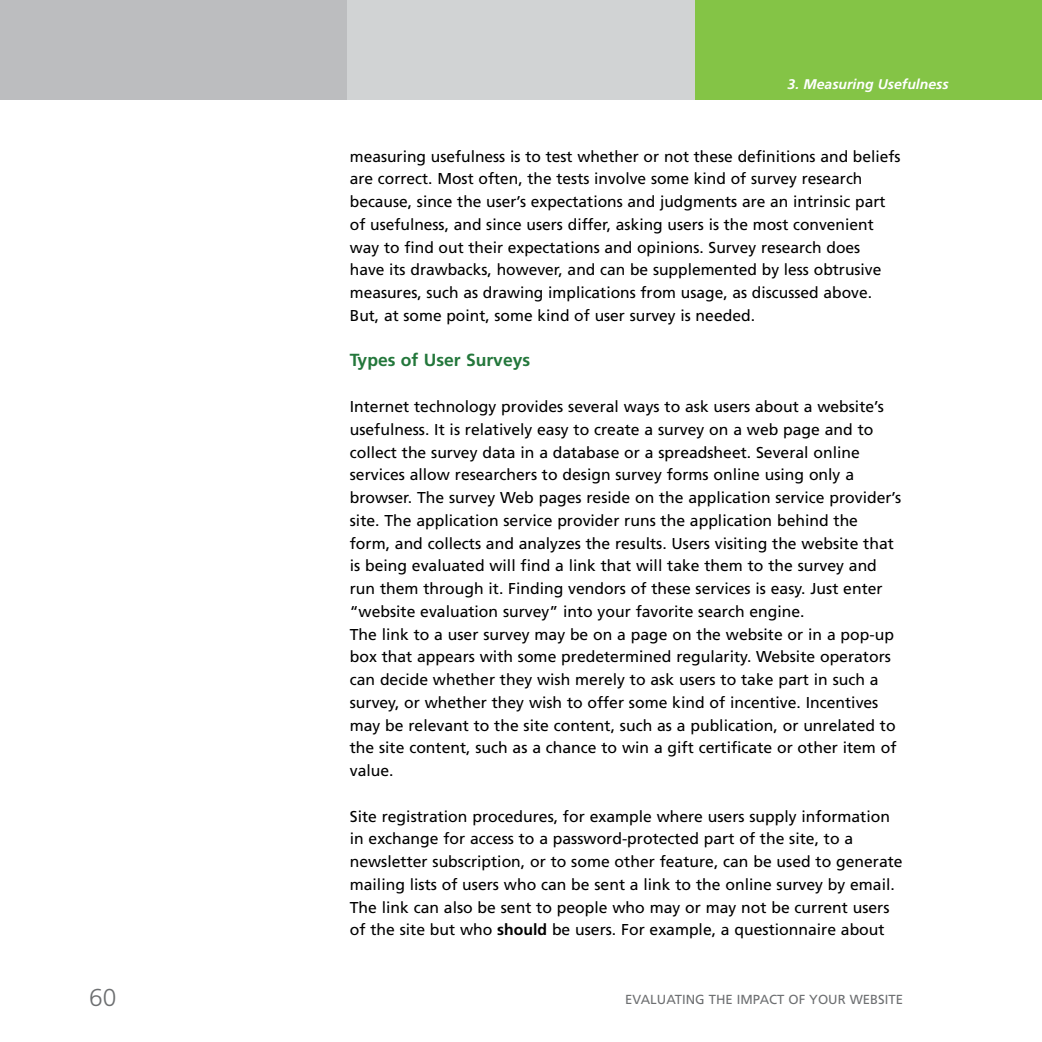
<style>
.page{position:relative;width:1042px;height:1042px;background:#fff}
.page>*{position:absolute;margin:0;border:0;box-sizing:border-box;transform-origin:0 0}
.t1{font:300 24.5px "Frutiger LT Std";color:#6d6f71}
.t2{font:700 17.5px "Frutiger LT Std";color:#23773b}
.t3{font:15.75px/22.8px "Frutiger LT Std";color:#000}
.t4{font:italic 700 14px "Frutiger LT Std";color:#fff}
.t5{font:13.12px "Frutiger LT Std";color:#6d6f71}
.s1{font-weight:700}
</style>
<div class="page">
<div style="left:694px;top:0;width:348px;height:99px;background:#84c446"></div>
<div style="left:0;top:0;width:347px;height:99px;background:#bcbdbf"></div>
<div style="left:347px;top:0;width:347px;height:99px;background:#d1d3d4"></div>
<hr style="left:1041px;top:0;width:1px;height:99px;background:#bcbdbf">
<p class="t4" style="left:787px;top:76px;width:163px">3. Measuring Usefulness</p>
<p class="t3" style="left:350px;top:145px;width:552px">measuring usefulness is to test whether or not these definitions and beliefs are correct. M ost often, the tests involve some kind of survey research because, since the user’s expectations and judgments are an intrinsic part of usefulness, and since users differ, asking users is the most convenient way to find out their expectations and opinions. Survey research does<br>have its drawbacks, however, and can be supplemented by less obtrusive measures, such as drawing implications from usage, as discussed above.<br>B ut, at some point, some kind of user survey is needed.</p>
<p class="t2" style="left:350px;top:350px;width:182px">Types of User Surveys</p>
<p class="t3" style="left:350px;top:395px;width:553px">I nternet technology provides several ways to ask users about a website’s usefulness. It is relatively easy to create a survey on a web page and to collect the survey data in a database or a spreadsheet. Several online services allow researchers to design survey forms online using only a browser. The survey Web pages reside on the application service provider’s site. The application service provider runs the application behind the form, and collects and analyzes the results. Users visiting the website that is being evaluated will find a link that will take them to the survey and run them through it. Finding vendors of these services is easy. Just enter “website evaluation survey” into your favorite search engine.<br>The link to a user survey may be on a page on the website or in a pop-up box that appears with some predetermined regularity. Website operators can decide whether they wish merely to ask users to take part in such a survey, or whether they wish to offer some kind of incentive. I ncentives may be relevant to the site content, such as a publication, or unrelated to the site content, such as a chance to win a gift certificate or other item of value.</p>
<p class="t3" style="left:350px;top:805px;width:554px">Site registration procedures, for example where users supply information in exchange for access to a password-protected part of the site, to a newsletter subscription, or to some other feature, can be used to generate mailing lists of users who can be sent a link to the online survey by email.<br>The link can also be sent to people who may or may not be current users of the site but who <span class="s1">should</span> be users. For example, a questionnaire about</p>
<h1 class="t1" style="left:89px;top:983px;width:29px">60</h1>
<p class="t5" style="left:625px;top:992px;width:277px">Evaluating the impact of your we bsite</p>
</div>
